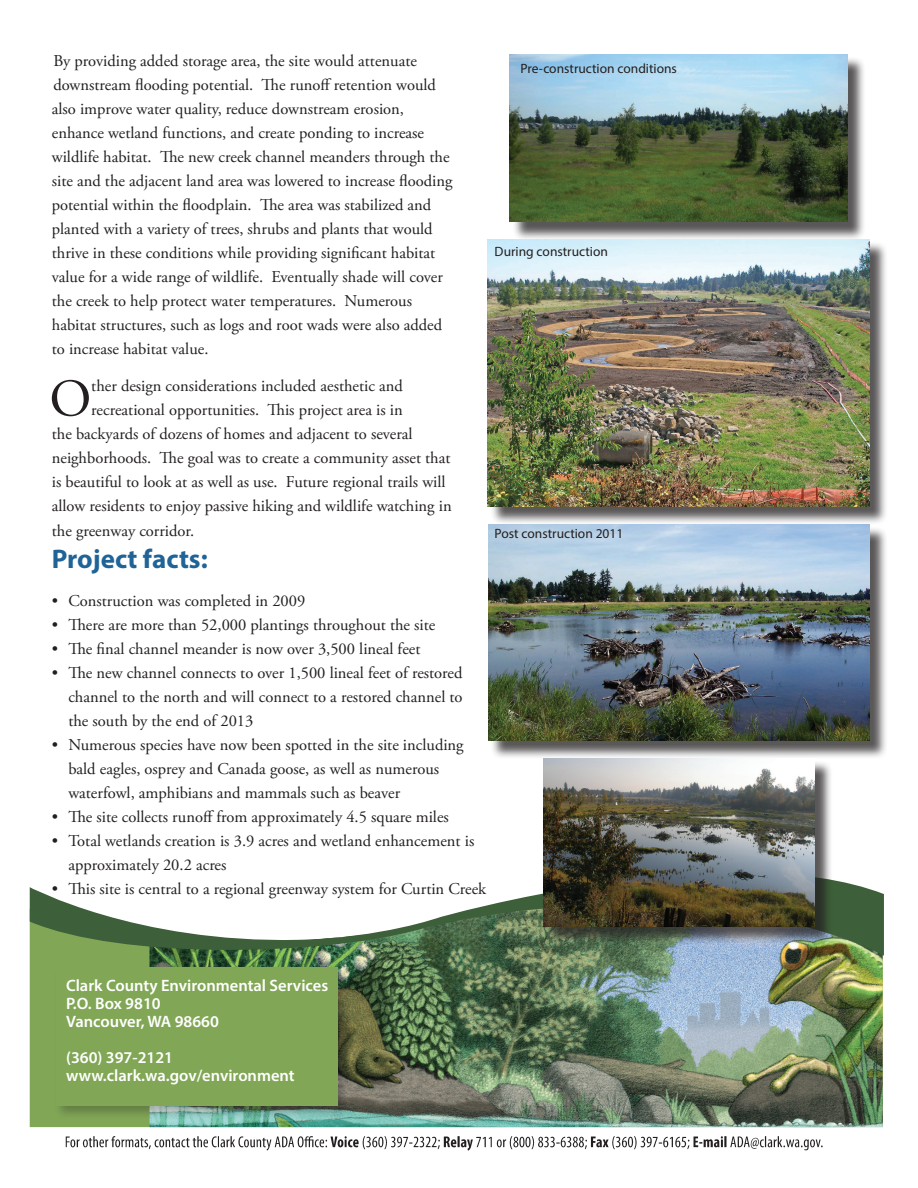
<style>
.page{position:relative;width:918px;height:1188px;background:#fff}
.page>*{position:absolute;margin:0;border:0;box-sizing:border-box;transform-origin:0 0}
.t1{font:52.65px "Adobe Garamond Pro";color:#231f20}
.t2{font:700 27px "Myriad Pro";color:#206497}
.t3{font:16.5px/24px "Adobe Garamond Pro";color:#231f20}
.t4{font:600 16.5px/18px "Myriad Pro";color:#fff}
.t5{font:13.5px "Myriad Pro";color:#231f20}
</style>
<div class="page">
<div style="left:30px;top:960px;width:120px;height:167px;background:#81a756"></div>
<img style="left:150px;top:960px;width:733px;height:167px">
<svg style="left:30px;top:880px;width:854px;height:80px"></svg>
<div style="left:53px;top:965px;width:298px;height:155px;background:#231f20;opacity:.3"></div>
<div style="left:56px;top:968px;width:282px;height:138px;background:#81a756"></div>
<img style="left:56px;top:1127px;width:773px;height:24px">
<div style="left:512px;top:56px;width:354px;height:185px;background:#231f20;opacity:.75"></div>
<img style="left:509px;top:54px;width:339px;height:168px">
<div style="left:490px;top:242px;width:398px;height:283px;background:#231f20;opacity:.75"></div>
<img style="left:488px;top:239px;width:381px;height:268px">
<div style="left:490px;top:527px;width:398px;height:232px;background:#231f20;opacity:.75"></div>
<img style="left:488px;top:524px;width:381px;height:217px">
<div style="left:545px;top:761px;width:288px;height:184px;background:#231f20;opacity:.75"></div>
<img style="left:543px;top:758px;width:271px;height:168px">
<p class="t3" style="left:52px;top:49px;width:402px">By providing added storage area, the site would attenuate downstream flooding potential. The runoff retention would also improve water quality, reduce downstream erosion, enhance wetland functions, and create ponding to increase wildlife habitat. The new creek channel meanders through the site and the adjacent land area was lowered to increase flooding potential within the floodplain. The area was stabilized and planted with a variety of trees, shrubs and plants that would thrive in these conditions while providing significant habitat value for a wide range of wildlife. Eventually shade will cover the creek to help protect water temperatures. Numerous habitat structures, such as logs and root wads were also added to increase habitat value.</p>
<h1 class="t1" style="left:49px;top:367px;width:43px">O</h1>
<p class="t3" style="left:91px;top:375px;width:313px">ther design considerations included aesthetic and</p>
<p class="t3" style="left:91px;top:399px;width:313px">recreational opportunities. This project area is in</p>
<p class="t3" style="left:52px;top:423px;width:362px">the backyards of dozens of homes and adjacent to several</p>
<p class="t3" style="left:52px;top:447px;width:400px">neighborhoods. The goal was to create a community asset that</p>
<p class="t3" style="left:52px;top:471px;width:395px">is beautiful to look at as well as use. Future regional trails will</p>
<p class="t3" style="left:52px;top:495px;width:401px">allow residents to enjoy passive hiking and wildlife watching in</p>
<p class="t3" style="left:52px;top:519px;width:144px">the greenway corridor.</p>
<h2 class="t2" style="left:52px;top:541px;width:157px">Project facts:</h2>
<p class="t3" style="left:52px;top:589px;width:255px">• Construction was completed in 2009</p>
<p class="t3" style="left:52px;top:613px;width:385px">• There are more than 52,000 plantings throughout the site</p>
<p class="t3" style="left:52px;top:637px;width:370px">• The final channel meander is now over 3,500 lineal feet</p>
<p class="t3" style="left:68px;top:661px;width:396px;text-align:justify;text-indent:-16px">• The new channel connects to over 1,500 lineal feet of restored channel to the north and will connect to a restored channel to the south by the end of 2013</p>
<p class="t3" style="left:68px;top:733px;width:397px;text-indent:-16px">• Numerous species have now been spotted in the site including bald eagles, osprey and Canada goose, as well as numerous waterfowl, amphibians and mammals such as beaver</p>
<p class="t3" style="left:52px;top:805px;width:399px">• The site collects runoff from approximately 4.5 square miles</p>
<p class="t3" style="left:68px;top:829px;width:408px;text-indent:-16px">• Total wetlands creation is 3.9 acres and wetland enhancement is approximately 20.2 acres</p>
<p class="t3" style="left:52px;top:877px;width:436px">• This site is central to a regional greenway system for Curtin Creek</p>
<p class="t5" style="left:521px;top:60px;width:158px">Pre-construction conditions</p>
<p class="t5" style="left:495px;top:244px;width:115px">During construction</p>
<p class="t5" style="left:495px;top:526px;width:130px">Post construction 2011</p>
<p class="t4" style="left:66px;top:977px;width:264px">Clark County Environmental Services<br>P.O. Box 9810<br>Vancouver, WA 98660</p>
<p class="t4" style="left:66px;top:1049px;width:230px">(360) 397-2121 www.clark.wa.gov/environment</p>
</div>
